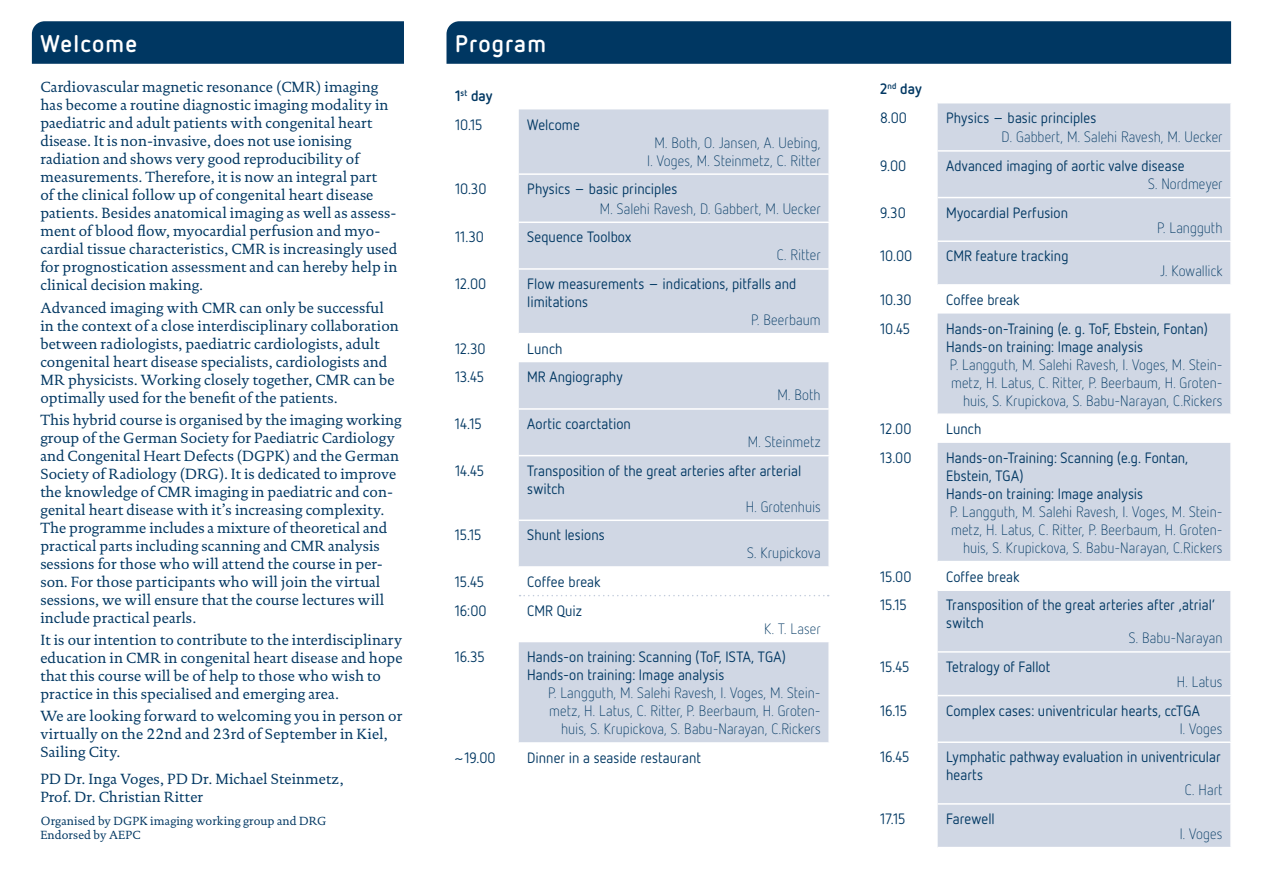
<style>
.page{position:relative;width:1263px;height:893px;background:#fff}
.page>*{position:absolute;margin:0;border:0;box-sizing:border-box;transform-origin:0 0}
.t1{font:700 24px "Netto OT";letter-spacing:.05em;color:#fff}
.t2{font:15px/18px "DTL Documenta TOT";letter-spacing:.005em;color:#003762}
.t3{font:15px/18px "Netto OT";color:#003762}
.t4{font:300 15px/18px "Netto OT";letter-spacing:.005em;color:#003762;text-align:right}
.t5{font:700 15px/28.7px "Netto OT";color:#003762}
.t6{font:12px/14.4px "DTL Documenta TOT";letter-spacing:.005em;color:#003762}
.s1{font-weight:700}
.s2{font-weight:400}
</style>
<div class="page">
<div style="left:32px;top:21px;width:372px;height:43px;background:#003762"></div>
<div style="left:446px;top:21px;width:785px;height:43px;background:#003762"></div>
<svg style="left:519px;top:109px;width:309px;height:633px;fill:#d0d7e4"></svg>
<hr style="left:519px;top:173px;width:311px;height:2px;background:#fff">
<hr style="left:519px;top:222px;width:311px;height:1px;background:#fff">
<hr style="left:519px;top:268px;width:311px;height:2px;background:#fff">
<hr style="left:519px;top:333px;width:311px;height:1px;background:#fff">
<hr style="left:519px;top:408px;width:311px;height:2px;background:#fff">
<hr style="left:519px;top:455px;width:311px;height:1px;background:#fff">
<hr style="left:519px;top:520px;width:311px;height:1px;background:#fff">
<hr style="left:519px;top:566px;width:311px;height:2px;background:#fff">
<svg style="left:519px;top:595px;width:310px;height:1px"></svg>
<svg style="left:938px;top:103px;width:292px;height:744px;background:#d5dbe7"></svg>
<hr style="left:938px;top:150px;width:294px;height:2px;background:#fff">
<hr style="left:938px;top:197px;width:294px;height:1px;background:#fff">
<hr style="left:938px;top:240px;width:294px;height:2px;background:#fff">
<hr style="left:938px;top:284px;width:294px;height:2px;background:#fff">
<hr style="left:938px;top:413px;width:294px;height:2px;background:#fff">
<hr style="left:938px;top:561px;width:294px;height:1px;background:#fff">
<hr style="left:938px;top:589px;width:294px;height:2px;background:#fff">
<hr style="left:938px;top:651px;width:294px;height:2px;background:#fff">
<hr style="left:938px;top:695px;width:294px;height:1px;background:#fff">
<hr style="left:938px;top:741px;width:294px;height:2px;background:#fff">
<hr style="left:938px;top:803px;width:294px;height:2px;background:#fff">
<h1 class="t1" style="left:40px;top:28px;width:98px">Welcome</h1>
<h1 class="t1" style="left:455px;top:28px;width:92px">Program</h1>
<p class="t3" style="left:455px;top:81px;width:39px;line-height:28.7px"><span class="s1">1</span><sup>st</sup> <span class="s1">day<br></span>10.15</p>
<p class="t2" style="left:40px;top:78px;width:358px">Cardiovascular magnetic resonance (CMR) imaging has become a routine diagnostic imaging modality in paediatric and adult patients with congenital heart disease. It is non-invasive, does not use ionising radiation and shows very good reproducibility of measurements. Therefore, it is now an integral part<br>of the clinical follow up of congenital heart disease patients. Besides anatomical imaging as well as assess&shy;ment of blood flow, myocardial perfusion and myo&shy;cardial tissue characteristics, CMR is increasingly used for prognostication assessment and can hereby help in clinical decision making.</p>
<p class="t2" style="left:40px;top:298px;width:360px">Advanced imaging with CMR can only be successful in the context of a close interdisciplinary collaboration between radiologists, paediatric cardiologists, adult congenital heart disease specialists, cardiologists and MR physicists. Working closely together, CMR can be optimally used for the benefit of the patients.</p>
<p class="t2" style="left:40px;top:411px;width:363px">This hybrid course is organised by the imaging working group of the German Society for Paediatric Cardiology and Congenital Heart Defects (DGPK) and the German Society of Radiology (DRG). It is dedicated to improve the knowledge of CMR imaging in paediatric and con&shy;genital heart disease with it’s increasing complexity.<br>The programme includes a mixture of theoretical and practical parts including scanning and CMR analysis sessions for those who will attend the course in per&shy;son. For those participants who will join the virtual sessions, we will ensure that the course lectures will include practical pearls.</p>
<p class="t2" style="left:40px;top:631px;width:364px">It is our intention to contribute to the interdisciplinary education in CMR in congenital heart disease and hope that this course will be of help to those who wish to practice in this specialised and emerging area.</p>
<p class="t2" style="left:40px;top:707px;width:363px">We are looking forward to welcoming you in person or virtually on the 22nd and 23rd of September in Kiel,<br>Sailing City.</p>
<p class="t2" style="left:40px;top:770px;width:305px">PD Dr. Inga Voges, PD Dr. Michael Steinmetz,<br>Prof. Dr. Christian Ritter</p>
<p class="t6" style="left:40px;top:813px;width:288px">Organised by DGPK imaging working group and DRG<br>Endorsed by AEPC</p>
<p class="t3" style="left:527px;top:115px;width:54px">Welcome</p>
<p class="t4" style="left:647px;top:133px;width:175px;text-align:center">M. Both, O. Jansen, A. Uebing,<br>I. Voges, M. Steinmetz, C. Ritter</p>
<p class="t3" style="left:455px;top:180px;width:33px">10.30</p>
<p class="t3" style="left:527px;top:180px;width:152px">Physics – basic principles</p>
<p class="t4" style="left:600px;top:199px;width:222px">M. Salehi Ravesh, D. Gabbert, M. Uecker</p>
<p class="t3" style="left:455px;top:228px;width:30px">11.30</p>
<p class="t3" style="left:527px;top:228px;width:105px">Sequence Toolbox</p>
<p class="t4" style="left:777px;top:246px;width:46px">C. Ritter</p>
<p class="t3" style="left:455px;top:275px;width:33px">12.00</p>
<p class="t3" style="left:527px;top:275px;width:270px">Flow measurements – indications, pitfalls and limitations</p>
<p class="t4" style="left:751px;top:311px;width:71px">P. Beerbaum</p>
<p class="t3" style="left:455px;top:339px;width:32px">12.30</p>
<p class="t3" style="left:527px;top:339px;width:37px">Lunch</p>
<p class="t3" style="left:455px;top:368px;width:31px">13.45</p>
<p class="t3" style="left:527px;top:368px;width:97px">MR Angiography</p>
<p class="t4" style="left:777px;top:386px;width:45px">M. Both</p>
<p class="t3" style="left:455px;top:415px;width:28px">14.15</p>
<p class="t3" style="left:527px;top:415px;width:105px">Aortic coarctation</p>
<p class="t4" style="left:748px;top:433px;width:74px">M. Steinmetz</p>
<p class="t3" style="left:455px;top:461px;width:31px">14.45</p>
<p class="t3" style="left:527px;top:461px;width:275px">Transposition of the great arteries after arterial switch</p>
<p class="t4" style="left:746px;top:497px;width:76px">H. Grotenhuis</p>
<p class="t3" style="left:455px;top:526px;width:28px">15.15</p>
<p class="t3" style="left:527px;top:526px;width:79px">Shunt lesions</p>
<p class="t4" style="left:747px;top:544px;width:75px">S. Krupickova</p>
<p class="t3" style="left:455px;top:573px;width:31px">15.45</p>
<p class="t3" style="left:527px;top:573px;width:75px">Coffee break</p>
<p class="t3" style="left:455px;top:601px;width:33px">16:00</p>
<p class="t3" style="left:527px;top:601px;width:56px">CMR Quiz</p>
<p class="t4" style="left:764px;top:619px;width:58px">K. T. Laser</p>
<p class="t3" style="left:455px;top:648px;width:31px">16.35</p>
<p class="t3" style="left:527px;top:648px;width:260px">Hands-on training: Scanning (ToF, ISTA, TGA)<br>Hands-on training: Image analysis</p>
<p class="t4" style="left:548px;top:684px;width:274px">P. Langguth, M. Salehi Ravesh, I. Voges, M. Stein&shy;metz, H. Latus, C. Ritter, P. Beerbaum, H. Groten&shy;huis, S. Krupickova, S. Babu-Narayan, C.Rickers</p>
<p class="t3" style="left:455px;top:748px;width:42px">~19.00</p>
<p class="t3" style="left:527px;top:748px;width:175px">Dinner in a seaside restaurant</p>
<p class="t5" style="left:880px;top:74px;width:43px">2<sup>nd</sup> day<br><span class="s2">8.00</span></p>
<p class="t3" style="left:946px;top:108px;width:152px">Physics – basic principles</p>
<p class="t4" style="left:1001px;top:128px;width:222px">D. Gabbert, M. Salehi Ravesh, M. Uecker</p>
<p class="t3" style="left:880px;top:156px;width:28px">9.00</p>
<p class="t3" style="left:946px;top:156px;width:240px">Advanced imaging of aortic valve disease</p>
<p class="t4" style="left:1148px;top:175px;width:76px">S. Nordmeyer</p>
<p class="t3" style="left:880px;top:203px;width:27px">9.30</p>
<p class="t3" style="left:946px;top:203px;width:123px">Myocardial Perfusion</p>
<p class="t4" style="left:1157px;top:218px;width:67px">P. Langguth</p>
<p class="t3" style="left:880px;top:247px;width:34px">10.00</p>
<p class="t3" style="left:946px;top:247px;width:124px">CMR feature tracking</p>
<p class="t4" style="left:1160px;top:262px;width:64px">J. Kowallick</p>
<p class="t3" style="left:880px;top:290px;width:33px">10.30</p>
<p class="t3" style="left:946px;top:290px;width:75px">Coffee break</p>
<p class="t3" style="left:880px;top:319px;width:31px">10.45</p>
<p class="t3" style="left:946px;top:319px;width:263px">Hands-on-Training (e. g. ToF, Ebstein, Fontan)<br>Hands-on training: Image analysis</p>
<p class="t4" style="left:950px;top:355px;width:274px">P. Langguth, M. Salehi Ravesh, I. Voges, M. Stein&shy;metz, H. Latus, C. Ritter, P. Beerbaum, H. Groten&shy;huis, S. Krupickova, S. Babu-Narayan, C.Rickers</p>
<p class="t3" style="left:880px;top:420px;width:33px">12.00</p>
<p class="t3" style="left:946px;top:420px;width:37px">Lunch</p>
<p class="t3" style="left:880px;top:448px;width:33px">13.00</p>
<p class="t3" style="left:946px;top:448px;width:244px">Hands-on-Training: Scanning (e.g. Fontan,<br>Ebstein, TGA)<br>Hands-on training: Image analysis</p>
<p class="t4" style="left:950px;top:503px;width:274px">P. Langguth, M. Salehi Ravesh, I. Voges, M. Stein&shy;metz, H. Latus, C. Ritter, P. Beerbaum, H. Groten&shy;huis, S. Krupickova, S. Babu-Narayan, C.Rickers</p>
<p class="t3" style="left:880px;top:567px;width:33px">15.00</p>
<p class="t3" style="left:946px;top:567px;width:75px">Coffee break</p>
<p class="t3" style="left:880px;top:596px;width:28px">15.15</p>
<p class="t3" style="left:946px;top:596px;width:270px">Transposition of the great arteries after ‚atrial‘ switch</p>
<p class="t4" style="left:1129px;top:629px;width:95px">S. Babu-Narayan</p>
<p class="t3" style="left:880px;top:657px;width:31px">15.45</p>
<p class="t3" style="left:946px;top:657px;width:106px">Tetralogy of Fallot</p>
<p class="t4" style="left:1177px;top:672px;width:47px">H. Latus</p>
<p class="t3" style="left:880px;top:701px;width:28px">16.15</p>
<p class="t3" style="left:946px;top:701px;width:255px">Complex cases: univentricular hearts, ccTGA</p>
<p class="t4" style="left:1180px;top:719px;width:44px">I. Voges</p>
<p class="t3" style="left:880px;top:748px;width:31px">16.45</p>
<p class="t3" style="left:946px;top:748px;width:276px">Lymphatic pathway evaluation in univentricular hearts</p>
<p class="t4" style="left:1185px;top:781px;width:39px">C. Hart</p>
<p class="t3" style="left:880px;top:809px;width:27px">17.15</p>
<p class="t3" style="left:946px;top:809px;width:50px">Farewell</p>
<p class="t4" style="left:1180px;top:824px;width:44px">I. Voges</p>
</div>
